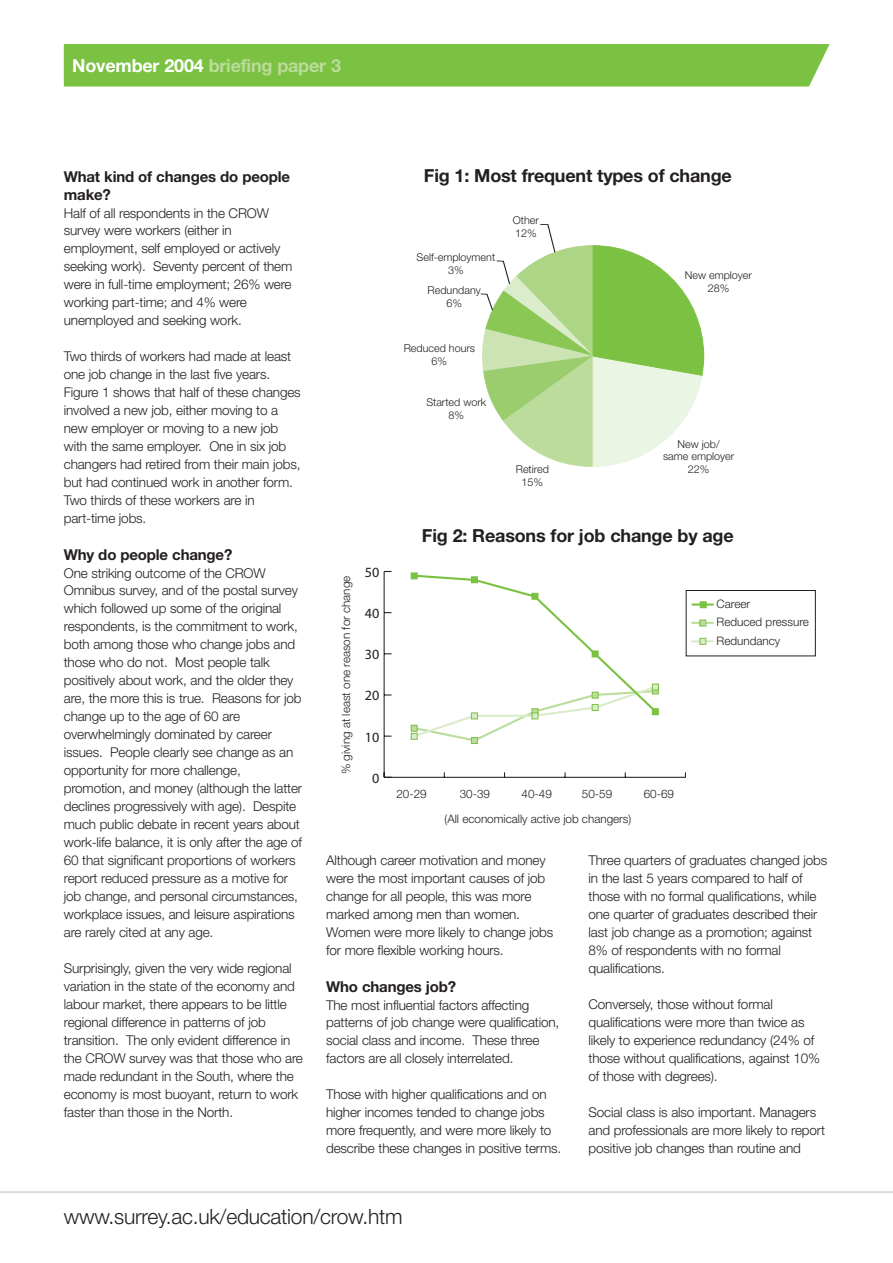
<style>
.page{position:relative;width:893px;height:1263px;background:#fff}
.page>*{position:absolute;margin:0;border:0;box-sizing:border-box;transform-origin:0 0}
.t1{font:300 21px "Helvetica Neue";letter-spacing:-.01em;color:#231f20}
.t2{font:700 18px "Helvetica Neue";letter-spacing:-.01em;color:#231f20}
.t3{font:700 18px "Helvetica Neue";letter-spacing:-.01em;color:#bbdc9b}
.t4{font:700 15px/18px "Helvetica Neue";letter-spacing:-.01em;color:#231f20}
.t5{font:14.1px "Myriad";color:#231f20}
.t6{font:300 13.5px/18px "Helvetica Neue";letter-spacing:-.01em;color:#231f20}
.t7{font:300 11.7px/18.5px "Helvetica Neue";color:#231f20}
.t8{font:300 10.8px/12.9px "Helvetica Neue";color:#231f20;text-align:center}
.s1{color:#fff}
</style>
<div class="page">
<hr style="left:0;top:1191px;width:892px;height:2px;background:#d1d3d4">
<div style="left:64px;top:44px;width:765px;height:43px;background:#7bc142"></div>
<svg style="left:480px;top:224px;width:224px;height:243px"></svg>
<svg style="left:700px;top:602px;width:6px;height:6px"></svg>
<hr style="left:692px;top:604px;width:21px;height:2px;background:#7bc142">
<hr style="left:692px;top:622px;width:21px;height:2px;background:#bbdc9b">
<div style="left:699px;top:620px;width:7px;height:6px;border:1px solid #7bc142"></div>
<hr style="left:692px;top:640px;width:20px;height:3px;background:#dbeccb">
<div style="left:699px;top:638px;width:7px;height:7px;border:1px solid #7bc142"></div>
<div style="left:685px;top:590px;width:130px;height:66px;border:1px solid #231f20"></div>
<hr style="left:384px;top:777px;width:301px;height:1px;background:#231f20">
<hr style="left:383px;top:571px;width:1px;height:206px;background:#231f20">
<svg style="left:383px;top:772px;width:8px;height:6px"></svg>
<svg style="left:384px;top:694px;width:7px;height:2px"></svg>
<div style="left:471px;top:737px;width:6px;height:7px;border:1px solid #7bc142"></div>
<svg style="left:411px;top:573px;width:247px;height:170px"></svg>
<h2 class="t3" style="left:72px;top:59px;width:270px"><span class="s1">November 2004</span> briefing paper 3</h2>
<p class="t4" style="left:64px;top:169px;width:228px">What kind of changes do people make?</p>
<p class="t6" style="left:64px;top:205px;width:230px">Half of all respondents in the CROW survey were workers (either in employment, self employed or actively seeking work). Seventy percent of them were in full-time employment; 26% were working part-time; and 4% were unemployed and seeking work.</p>
<p class="t6" style="left:64px;top:349px;width:238px">Two thirds of workers had made at least one job change in the last five years.<br>Figure 1 shows that half of these changes involved a new job, either moving to a new employer or moving to a new job with the same employer. One in six job changers had retired from their main jobs, but had continued work in another form.<br>Two thirds of these workers are in part-time jobs.</p>
<p class="t4" style="left:64px;top:547px;width:170px">Why do people change?</p>
<p class="t6" style="left:64px;top:565px;width:240px">One striking outcome of the CROW Omnibus survey, and of the postal survey which followed up some of the original respondents, is the commitment to work, both among those who change jobs and those who do not. Most people talk positively about work, and the older they are, the more this is true. Reasons for job change up to the age of 60 are overwhelmingly dominated by career issues. People clearly see change as an opportunity for more challenge, promotion, and money (although the latter declines progressively with age). Despite much public debate in recent years about work-life balance, it is only after the age of 60 that significant proportions of workers report reduced pressure as a motive for job change, and personal circumstances, workplace issues, and leisure aspirations are rarely cited at any age.</p>
<p class="t6" style="left:64px;top:961px;width:240px">Surprisingly, given the very wide regional variation in the state of the economy and labour market, there appears to be little regional difference in patterns of job transition. The only evident difference in the CROW survey was that those who are made redundant in the South, where the economy is most buoyant, return to work faster than those in the North.</p>
<h2 class="t2" style="left:424px;top:169px;width:309px">Fig 1: Most frequent types of change</h2>
<p class="t8" style="left:416px;top:252px;width:80px">Self-employment<br>3%</p>
<p class="t8" style="left:427px;top:285px;width:55px">Redundany<br>6%</p>
<p class="t8" style="left:404px;top:343px;width:73px">Reduced hours<br>6%</p>
<p class="t8" style="left:426px;top:397px;width:61px">Started work<br>8%</p>
<p class="t8" style="left:513px;top:215px;width:27px;text-align:left">Other<br>12%</p>
<p class="t8" style="left:516px;top:463px;width:35px">Retired<br>15%</p>
<p class="t8" style="left:685px;top:270px;width:68px">New employer<br>28%</p>
<p class="t8" style="left:663px;top:438px;width:73px">New job/<br>same employer<br>22%</p>
<p class="t7" style="left:338px;top:774px;width:200px;rotate:-90deg">% giving at least one reason for change</p>
<p class="t5" style="left:365px;top:567px;width:16px">50</p>
<p class="t5" style="left:365px;top:608px;width:16px">40</p>
<p class="t5" style="left:365px;top:649px;width:16px">30</p>
<p class="t5" style="left:365px;top:690px;width:16px">20</p>
<p class="t5" style="left:365px;top:732px;width:16px">10</p>
<p class="t5" style="left:372px;top:773px;width:9px">0</p>
<h2 class="t2" style="left:422px;top:529px;width:313px">Fig 2: Reasons for job change by age</h2>
<p class="t7" style="left:716px;top:596px;width:94px">Career<br>Reduced pressure<br>Redundancy</p>
<p class="t7" style="left:396px;top:786px;width:32px">20-29</p>
<p class="t7" style="left:521px;top:786px;width:32px">40-49</p>
<p class="t7" style="left:582px;top:786px;width:32px">50-59</p>
<p class="t7" style="left:643px;top:786px;width:32px">60-69</p>
<p class="t7" style="left:444px;top:783px;width:188px;line-height:24.8px;text-indent:15px">30-39<br>(All economically active job changers)</p>
<p class="t6" style="left:326px;top:853px;width:229px">Although career motivation and money were the most important causes of job change for all people, this was more marked among men than women.<br>Women were more likely to change jobs for more flexible working hours.</p>
<p class="t4" style="left:326px;top:979px;width:132px">Who changes job?</p>
<p class="t6" style="left:326px;top:997px;width:235px">The most influential factors affecting patterns of job change were qualification, social class and income. These three factors are all closely interrelated.</p>
<p class="t6" style="left:326px;top:1087px;width:236px">Those with higher qualifications and on higher incomes tended to change jobs more frequently, and were more likely to describe these changes in positive terms.</p>
<p class="t6" style="left:588px;top:853px;width:240px">Three quarters of graduates changed jobs in the last 5 years compared to half of those with no formal qualifications, while one quarter of graduates described their last job change as a promotion; against 8% of respondents with no formal qualifications.</p>
<p class="t6" style="left:588px;top:997px;width:233px">Conversely, those without formal qualifications were more than twice as likely to experience redundancy (24% of those without qualifications, against 10% of those with degrees).</p>
<p class="t6" style="left:588px;top:1105px;width:238px">Social class is also important. Managers and professionals are more likely to report positive job changes than routine and</p>
<h1 class="t1" style="left:64px;top:1209px;width:340px">www.surrey.ac.uk/education/crow.htm</h1>
</div>
